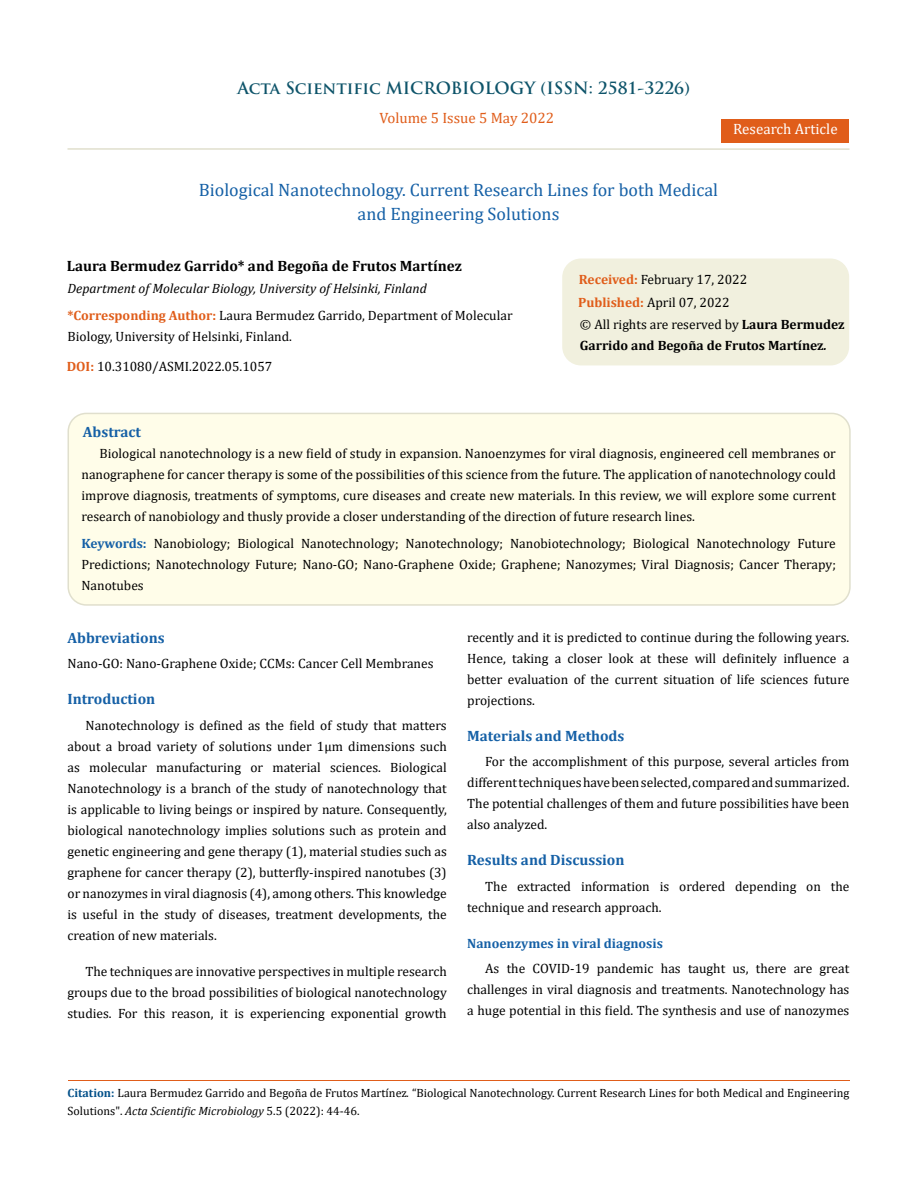
<style>
.page{position:relative;width:917px;height:1188px;background:#fff}
.page>*{position:absolute;margin:0;border:0;box-sizing:border-box;transform-origin:0 0}
.t1{font:18px/24px "Cambria";color:#1560a6;text-align:center}
.t2{font:700 16.5px "Trajan Pro";color:#0e546a}
.t3{font:700 15px "Cambria";color:#1560a6}
.t4{font:700 15px "Cambria";color:#000}
.t5{font:15px "Cambria";color:#e05d1a}
.t6{font:15px "Cambria";color:#fff}
.t7{font:13.5px/21px "Cambria";color:#000;text-align:justify}
.t8{font:italic 13.5px/26.1px "Cambria";color:#000}
.t9{font:700 13.5px/21px "Cambria";color:#000}
.t10{font:700 13.5px "Cambria";color:#1560a6}
.t11{font:12px/18px "Cambria";color:#000}
.s1{font-weight:700;font-style:normal;color:#e05d1a}
.s2{font-style:normal}
.s3{font-weight:700;color:#e05d1a}
.s4{font-weight:400}
.s5{font-style:italic}
.s6{font-weight:700;color:#1560a6}
.s7{font-weight:700;color:#035089}
</style>
<div class="page">
<div style="left:721px;top:119px;width:128px;height:23px;background:#e05d1a"></div>
<div style="left:563px;top:259px;width:285px;height:106px;background:#f1f0de;border-radius:18px"></div>
<div style="left:562px;top:259px;width:287px;height:106px;border:2px solid #f1f0de;border-radius:18px"></div>
<div style="left:68px;top:413px;width:781px;height:192px;background:#fffde9;border-radius:18px"></div>
<div style="left:67px;top:413px;width:783px;height:193px;border:2px solid #e0dfcd;border-radius:18px"></div>
<hr style="left:68px;top:1081px;width:781px;height:1px;background:#e05d1a">
<hr style="left:67px;top:148px;width:782px;height:2px;background:#e0dfcd">
<p class="t2" style="left:237px;top:77px;width:454px">Acta Scientific MICROBIOLOGY (ISSN: 2581-3226)</p>
<p class="t5" style="left:379px;top:109px;width:176px">Volume 5 Issue 5 May 2022</p>
<p class="t6" style="left:733px;top:120px;width:106px">Research Article</p>
<h1 class="t1" style="left:199px;top:178px;width:521px">Biological Nanotechnology. Current Research Lines for both Medical and Engineering Solutions</h1>
<p class="t4" style="left:67px;top:255px;width:396px">Laura Bermudez Garrido* and Begoña de Frutos Martínez</p>
<p class="t8" style="left:67px;top:275px;width:446px">Department of Molecular Biology, University of Helsinki, Finland <span class="s1">*Corresponding Author:</span> <span class="s2">Laura Bermudez Garrido, Department of Molecular</span></p>
<p class="t7" style="left:67px;top:325px;width:226px">Biology, University of Helsinki, Finland.</p>
<p class="t7" style="left:578px;top:268px;width:171px;line-height:23px"><span class="s3">Received:</span> February 17, 2022<br><span class="s3">Published:</span> April 07, 2022</p>
<p class="t9" style="left:580px;top:313px;width:266px"><span class="s4">© All rights are reserved by</span> Laura Bermudez<br>Garrido and Begoña de Frutos Martínez<span class="s5">.</span></p>
<p class="t7" style="left:67px;top:356px;width:207px"><span class="s3">DOI:</span> 10.31080/ASMI.2022.05.1057</p>
<p class="t3" style="left:83px;top:421px;width:60px">Abstract</p>
<p class="t7" style="left:81px;top:443px;width:756px;text-indent:18px">Biological nanotechnology is a new field of study in expansion. Nanoenzymes for viral diagnosis, engineered cell membranes or nanographene for cancer therapy is some of the possibilities of this science from the future. The application of nanotechnology could improve diagnosis, treatments of symptoms, cure diseases and create new materials. In this review, we will explore some current research of nanobiology and thusly provide a closer understanding of the direction of future research lines.</p>
<p class="t7" style="left:81px;top:533px;width:756px"><span class="s6">Keywords:</span> Nanobiology; Biological Nanotechnology; Nanotechnology; Nanobiotechnology; Biological Nanotechnology Future Predictions; Nanotechnology Future; Nano-GO; Nano-Graphene Oxide; Graphene; Nanozymes; Viral Diagnosis; Cancer Therapy; Nanotubes</p>
<p class="t3" style="left:67px;top:627px;width:99px">Abbreviations</p>
<p class="t7" style="left:67px;top:653px;width:367px">Nano-GO: Nano-Graphene Oxide; CCMs: Cancer Cell Membranes</p>
<p class="t3" style="left:67px;top:689px;width:89px">Introduction</p>
<p class="t7" style="left:67px;top:715px;width:381px;text-indent:18px">Nanotechnology is defined as the field of study that matters about a broad variety of solutions under 1µm dimensions such as molecular manufacturing or material sciences. Biological Nanotechnology is a branch of the study of nanotechnology that is applicable to living beings or inspired by nature. Consequently, biological nanotechnology implies solutions such as protein and genetic engineering and gene therapy (1), material studies such as graphene for cancer therapy (2), butterfly-inspired nanotubes (3) or nanozymes in viral diagnosis (4), among others. This knowledge is useful in the study of diseases, treatment developments, the creation of new materials.</p>
<p class="t7" style="left:67px;top:961px;width:381px;text-indent:18px">The techniques are innovative perspectives in multiple research groups due to the broad possibilities of biological nanotechnology studies. For this reason, it is experiencing exponential growth</p>
<p class="t7" style="left:467px;top:627px;width:384px">recently and it is predicted to continue during the following years.<br>Hence, taking a closer look at these will definitely influence a better evaluation of the current situation of life sciences future projections.</p>
<p class="t3" style="left:467px;top:725px;width:159px">Materials and Methods</p>
<p class="t7" style="left:467px;top:751px;width:384px;text-indent:18px">For the accomplishment of this purpose, several articles from different techniques have been selected, compared and summarized.<br>The potential challenges of them and future possibilities have been also analyzed.</p>
<p class="t3" style="left:467px;top:849px;width:159px">Results and Discussion</p>
<p class="t7" style="left:467px;top:876px;width:384px;text-indent:18px">The extracted information is ordered depending on the technique and research approach.</p>
<p class="t10" style="left:467px;top:934px;width:197px">Nanoenzymes in viral diagnosis</p>
<p class="t7" style="left:467px;top:958px;width:384px;text-indent:18px">As the COVID-19 pandemic has taught us, there are great challenges in viral diagnosis and treatments. Nanotechnology has a huge potential in this field. The synthesis and use of nanozymes</p>
<p class="t11" style="left:68px;top:1084px;width:783px"><span class="s7">Citation:</span> Laura Bermudez Garrido and Begoña de Frutos Martínez<span class="s5">.</span> “Biological Nanotechnology. Current Research Lines for both Medical and Engineering<br>Solutions". <span class="s5">Acta Scientific Microbiology</span> 5.5 (2022): 44-46.</p>
</div>
